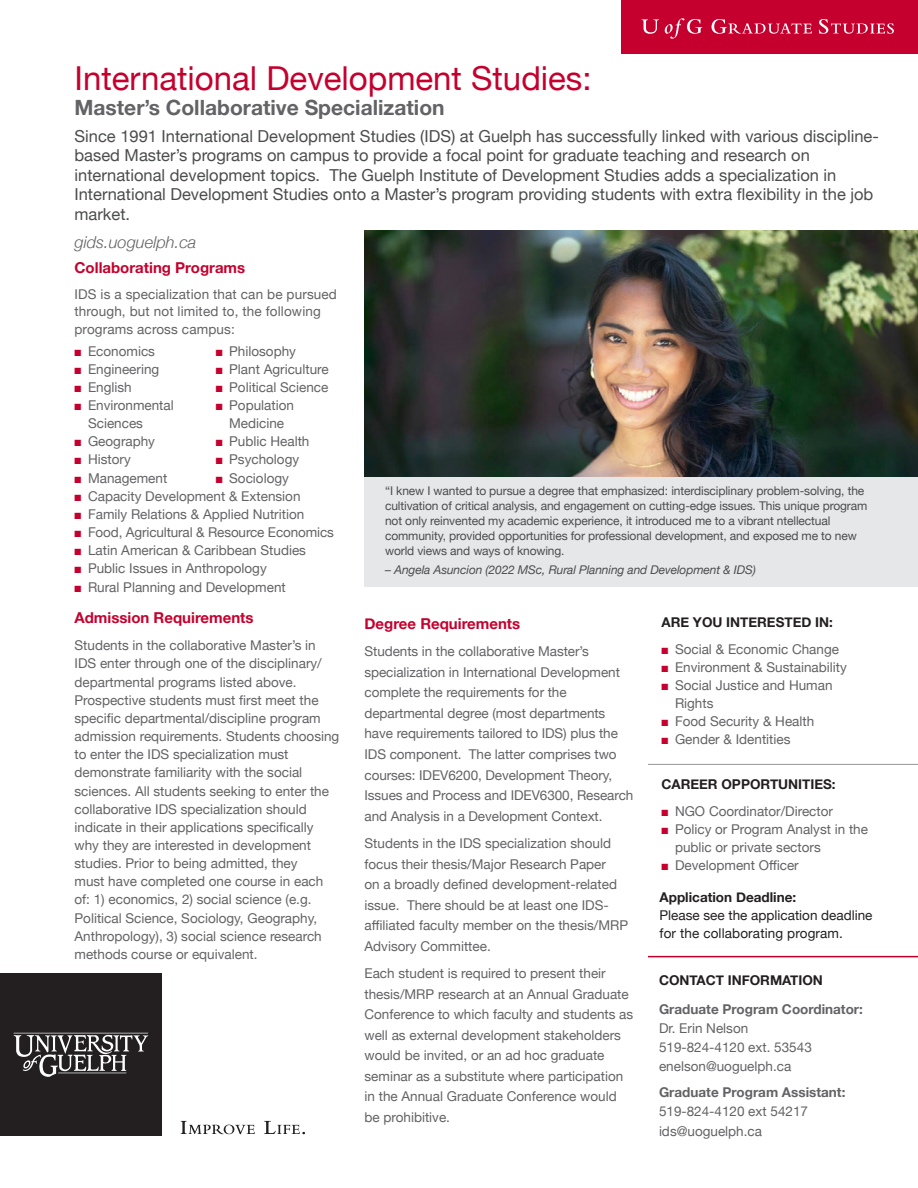
<style>
.page{position:relative;width:918px;height:1188px;background:#fff}
.page>*{position:absolute;margin:0;border:0;box-sizing:border-box;transform-origin:0 0}
.t1{font:33px "Helvetica Neue";color:#c5002e}
.t2{font:700 21px "Helvetica Neue";color:#636366}
.Introduction__9pt_after{font:16.5px/19.5px "Helvetica Neue";color:#4b4c4d}
.Introduction__9pt_after-2{font:italic 300 16.5px "Helvetica Neue";color:#636366}
.Red_Heading_2{font:700 15px "Helvetica Neue";color:#c5002e}
.Paragraph{font:700 15px "Helvetica Neue";color:#c5002e}
.Paragraph-2{font:13.5px/20.5px "Helvetica Neue";color:#636366}
.Black_Heading_2{font:700 13.5px "Helvetica Neue";color:#231f20}
.t3{font:13.5px/18px "Helvetica Neue";color:#231f20}
.t4{font:700 13.5px "Helvetica Neue";color:#636366}
.Red_Heading_2-2{font:700 13.5px "Helvetica Neue";color:#231f20}
.t5{font:12px/15px "Helvetica Neue";letter-spacing:-.01em;color:#4b4c4d}
.t6{font:italic 12px "Helvetica Neue";letter-spacing:-.01em;color:#4b4c4d}
.s1{color:#c5002e}
.s2{font-weight:700}
</style>
<div class="page">
<div style="left:0;top:973px;width:162px;height:163px;background:#231f20"></div>
<svg style="left:13px;top:1033px;width:135px;height:44px"></svg>
<svg style="left:181px;top:1121px;width:74px;height:13px"></svg>
<svg style="left:264px;top:1121px;width:41px;height:13px"></svg>
<div style="left:621px;top:0;width:297px;height:54px;background:#c5002e"></div>
<svg style="left:642px;top:18px;width:252px;height:21px"></svg>
<hr style="left:648px;top:764px;width:270px;height:1px;background:#939598">
<hr style="left:648px;top:956px;width:270px;height:1px;background:#c5002e">
<img style="left:364px;top:231px;width:554px;height:246px">
<div style="left:364px;top:477px;width:554px;height:110px;background:#e6e7e9"></div>
<p class="t1" style="left:75px;top:54px;width:519px">International Development Studies:</p>
<p class="t2" style="left:75px;top:91px;width:372px">Master’s Collaborative Specialization</p>
<p class="Introduction__9pt_after" style="left:75px;top:127px;width:806px">Since 1991 International Development Studies (IDS) at Guelph has successfully linked with various discipline&shy;based Master’s programs on campus to provide a focal point for graduate teaching and research on international development topics. The Guelph Institute of Development Studies adds a specialization in International Development Studies onto a Master’s program providing students with extra flexibility in the job market.</p>
<p class="Introduction__9pt_after-2" style="left:75px;top:229px;width:123px">gids.uoguelph.ca</p>
<p class="Red_Heading_2" style="left:75px;top:256px;width:172px">Collaborating Programs</p>
<p class="Paragraph-2" style="left:75px;top:287px;width:264px;line-height:16.6px">IDS is a specialization that can be pursued through, but not limited to, the following</p>
<p class="Paragraph-2" style="left:75px;top:320px;width:162px">programs across campus:</p>
<p class="Paragraph-2" style="left:75px;top:341px;width:82px"><span class="s1">■</span> Economics</p>
<p class="Paragraph-2" style="left:75px;top:359px;width:86px"><span class="s1">■</span> Engineering</p>
<p class="Paragraph-2" style="left:75px;top:378px;width:59px"><span class="s1">■</span> English</p>
<p class="Paragraph-2" style="left:88px;top:397px;width:87px;line-height:18.1px;text-indent:-14px"><span class="s1">■</span> Environmental<br>Sciences</p>
<p class="Paragraph-2" style="left:75px;top:432px;width:82px"><span class="s1">■</span> Geography</p>
<p class="Paragraph-2" style="left:75px;top:450px;width:58px"><span class="s1">■</span> History</p>
<p class="Paragraph-2" style="left:75px;top:468px;width:94px"><span class="s1">■</span> Management</p>
<p class="Paragraph-2" style="left:216px;top:341px;width:82px"><span class="s1">■</span> Philosophy</p>
<p class="Paragraph-2" style="left:216px;top:359px;width:115px"><span class="s1">■</span> Plant Agriculture</p>
<p class="Paragraph-2" style="left:216px;top:378px;width:114px"><span class="s1">■</span> Political Science</p>
<p class="Paragraph-2" style="left:216px;top:397px;width:80px;line-height:18.1px;text-align:center"><span class="s1">■</span> Population<br>Medicine</p>
<p class="Paragraph-2" style="left:216px;top:432px;width:95px"><span class="s1">■</span> Public Health</p>
<p class="Paragraph-2" style="left:216px;top:450px;width:85px"><span class="s1">■</span> Psychology</p>
<p class="Paragraph-2" style="left:216px;top:468px;width:75px"><span class="s1">■</span> Sociology</p>
<p class="Paragraph-2" style="left:75px;top:486px;width:228px"><span class="s1">■</span> Capacity Development &amp; Extension</p>
<p class="Paragraph-2" style="left:75px;top:505px;width:231px"><span class="s1">■</span> Family Relations &amp; Applied Nutrition</p>
<p class="Paragraph-2" style="left:75px;top:523px;width:261px"><span class="s1">■</span> Food, Agricultural &amp; Resource Economics</p>
<p class="Paragraph-2" style="left:75px;top:541px;width:233px"><span class="s1">■</span> Latin American &amp; Caribbean Studies</p>
<p class="Paragraph-2" style="left:75px;top:559px;width:194px"><span class="s1">■</span> Public Issues in Anthropology</p>
<p class="Paragraph-2" style="left:75px;top:577px;width:213px"><span class="s1">■</span> Rural Planning and Development</p>
<p class="Red_Heading_2" style="left:75px;top:606px;width:181px">Admission Requirements</p>
<p class="Paragraph-2" style="left:75px;top:637px;width:266px;line-height:18.1px">Students in the collaborative Master’s in IDS enter through one of the disciplinary/ departmental programs listed above.<br>Prospective students must first meet the specific departmental/discipline program admission requirements. Students choosing to enter the IDS specialization must demonstrate familiarity with the social sciences. All students seeking to enter the collaborative IDS specialization should indicate in their applications specifically why they are interested in development studies. Prior to being admitted, they<br>must have completed one course in each of: 1) economics, 2) social science (e.g.<br>Political Science, Sociology, Geography, Anthropology), 3) social science research methods course or equivalent.</p>
<p class="t5" style="left:385px;top:484px;width:484px">“I knew I wanted to pursue a degree that emphasized: interdisciplinary problem-solving, the cultivation of critical analysis, and engagement on cutting-edge issues. This unique program not only reinvented my academic experience, it introduced me to a vibrant ntellectual community, provided opportunities for professional development, and exposed me to new world views and ways of knowing.</p>
<p class="t6" style="left:385px;top:561px;width:372px">– Angela Asuncion (2022 MSc, Rural Planning and Development &amp; IDS)</p>
<h2 class="Black_Heading_2" style="left:662px;top:611px;width:173px">ARE YOU INTERESTED IN:</h2>
<p class="Paragraph-2" style="left:662px;top:639px;width:179px"><span class="s1">■</span> Social &amp; Economic Change</p>
<p class="Paragraph-2" style="left:662px;top:657px;width:187px"><span class="s1">■</span> Environment &amp; Sustainability</p>
<p class="Paragraph-2" style="left:675px;top:677px;width:159px;line-height:18px;text-indent:-14px"><span class="s1">■</span> Social Justice and Human<br>Rights</p>
<p class="Paragraph-2" style="left:662px;top:711px;width:154px"><span class="s1">■</span> Food Security &amp; Health</p>
<p class="Paragraph-2" style="left:662px;top:729px;width:131px"><span class="s1">■</span> Gender &amp; Identities</p>
<h2 class="Black_Heading_2" style="left:662px;top:773px;width:176px">CAREER OPPORTUNITIES:</h2>
<p class="Paragraph-2" style="left:662px;top:801px;width:173px"><span class="s1">■</span> NGO Coordinator/Director</p>
<p class="Paragraph-2" style="left:675px;top:821px;width:195px;line-height:18px;text-indent:-14px"><span class="s1">■</span> Policy or Program Analyst in the public or private sectors</p>
<p class="Paragraph-2" style="left:662px;top:855px;width:139px"><span class="s1">■</span> Development Officer</p>
<p class="Black_Heading_2" style="left:660px;top:887px;width:138px">Application Deadline:</p>
<p class="t3" style="left:660px;top:907px;width:215px">Please see the application deadline for the collaborating program.</p>
<p class="Red_Heading_2-2" style="left:659px;top:970px;width:165px">CONTACT INFORMATION</p>
<p class="t4" style="left:659px;top:998px;width:205px">Graduate Program Coordinator:</p>
<p class="Paragraph-2" style="left:659px;top:1019px;width:154px;line-height:19.2px">Dr. Erin Nelson<br>519-824-4120 ext. 53543 enelson@uoguelph.ca</p>
<p class="Paragraph-2" style="left:659px;top:1083px;width:188px;line-height:19.2px"><span class="s2">Graduate Program Assistant:<br></span>519-824-4120 ext 54217 ids@uoguelph.ca</p>
<p class="Paragraph" style="left:364px;top:612px;width:157px">Degree Requirements</p>
<p class="Paragraph-2" style="left:364px;top:642px;width:270px">Students in the collaborative Master’s specialization in International Development complete the requirements for the departmental degree (most departments have requirements tailored to IDS) plus the IDS component. The latter comprises two courses: IDEV6200, Development Theory, Issues and Process and IDEV6300, Research and Analysis in a Development Context.</p>
<p class="Paragraph-2" style="left:364px;top:834px;width:265px">Students in the IDS specialization should focus their thesis/Major Research Paper<br>on a broadly defined development-related issue. There should be at least one IDS&shy;affiliated faculty member on the thesis/MRP Advisory Committee.</p>
<p class="Paragraph-2" style="left:364px;top:964px;width:270px">Each student is required to present their thesis/MRP research at an Annual Graduate Conference to which faculty and students as well as external development stakeholders would be invited, or an ad hoc graduate seminar as a substitute where participation in the Annual Graduate Conference would be prohibitive.</p>
</div>
